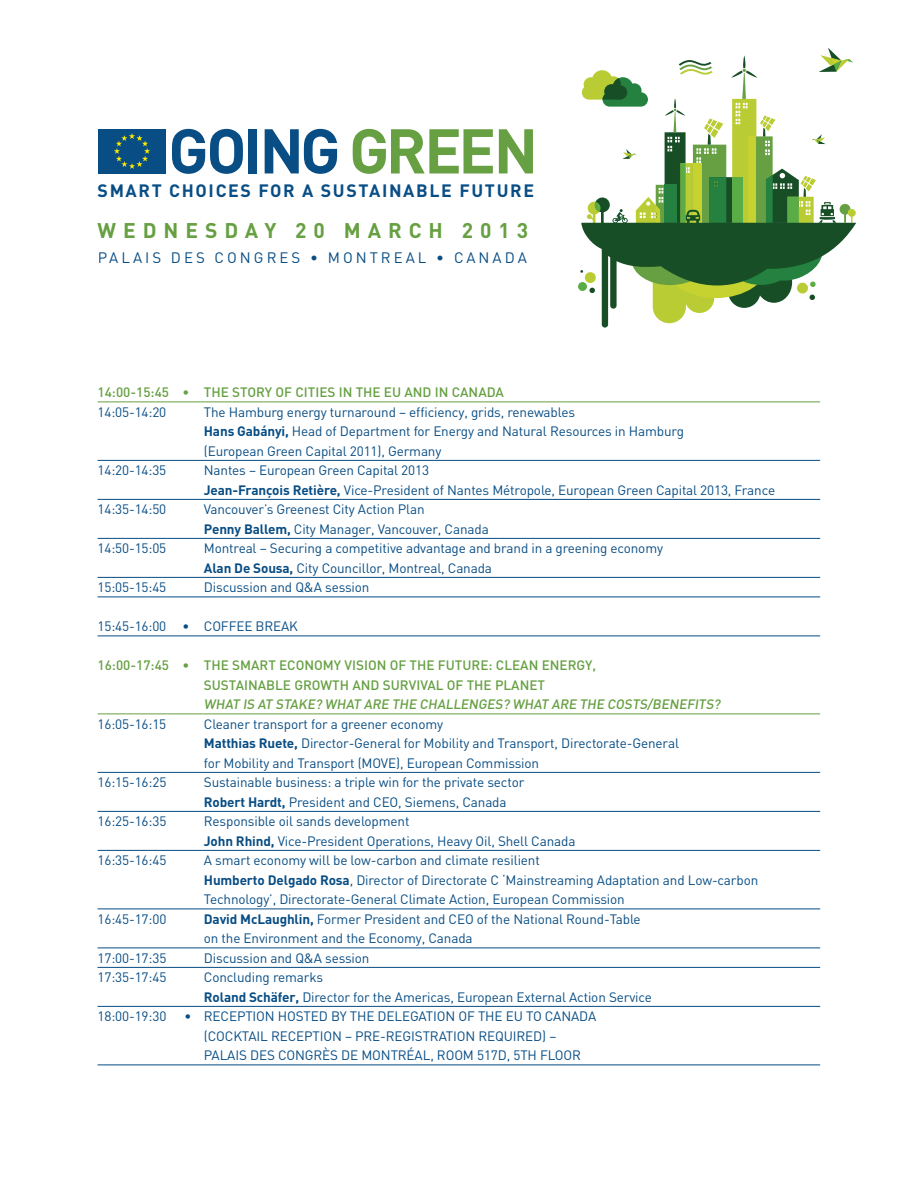
<style>
.page{position:relative;width:918px;height:1188px;background:#fff}
.page>*{position:absolute;margin:0;border:0;box-sizing:border-box;transform-origin:0 0}
.t1{font:700 21px "DIN";letter-spacing:.33em;color:#66a042}
.t2{font:700 17.7px "DIN";letter-spacing:.195em;color:#084d84}
.t3{font:15px "DIN";letter-spacing:.2em;color:#084d84}
.t4{font:13.5px/19.5px "DIN";letter-spacing:-.01em;color:#084d84}
.t5{font:500 13.5px/19.5px "DIN";color:#66a042}
.s1{font-weight:700}
.s2{font-weight:500}
</style>
<div class="page">
<hr style="left:98px;top:402px;width:722px;height:1px;background:#66a042">
<hr style="left:98px;top:460px;width:722px;height:1px;background:#084d84">
<hr style="left:98px;top:499px;width:722px;height:1px;background:#084d84">
<hr style="left:98px;top:538px;width:722px;height:1px;background:#084d84">
<hr style="left:98px;top:577px;width:722px;height:1px;background:#084d84">
<hr style="left:98px;top:597px;width:722px;height:1px;background:#084d84">
<hr style="left:98px;top:636px;width:722px;height:1px;background:#084d84">
<hr style="left:98px;top:714px;width:722px;height:1px;background:#66a042">
<hr style="left:98px;top:772px;width:722px;height:1px;background:#084d84">
<hr style="left:98px;top:811px;width:722px;height:1px;background:#084d84">
<hr style="left:98px;top:850px;width:722px;height:1px;background:#084d84">
<hr style="left:98px;top:909px;width:722px;height:1px;background:#084d84">
<hr style="left:98px;top:948px;width:722px;height:1px;background:#084d84">
<hr style="left:98px;top:967px;width:722px;height:1px;background:#084d84">
<hr style="left:98px;top:1006px;width:722px;height:1px;background:#084d84">
<hr style="left:98px;top:1065px;width:339px;height:1px;background:#084d84">
<hr style="left:437px;top:1065px;width:383px;height:1px;background:#084d84">
<div style="left:98px;top:129px;width:68px;height:45px;background:#084d84"></div>
<svg style="left:114px;top:133px;width:36px;height:36px"></svg>
<svg style="left:172px;top:129px;width:71px;height:45px"></svg>
<div style="left:248px;top:129px;width:9px;height:44px;background:#084d84"></div>
<svg style="left:265px;top:129px;width:72px;height:45px"></svg>
<svg style="left:353px;top:129px;width:140px;height:45px"></svg>
<svg style="left:499px;top:129px;width:34px;height:44px"></svg>
<svg style="left:578px;top:282px;width:9px;height:9px"></svg>
<svg style="left:580px;top:48px;width:276px;height:280px"></svg>
<h2 class="t2" style="left:98px;top:179px;width:438px">smart choices for a sustainable future</h2>
<h1 class="t1" style="left:98px;top:216px;width:432px">Wednesday 20 March 2013</h1>
<p class="t3" style="left:98px;top:248px;width:431px">Palais deS Congres • Montreal • Canada</p>
<p class="t5" style="left:98px;top:382px;width:408px">14:00-15:45 • THE STORY OF CITIES IN THE EU AND IN CANADA</p>
<p class="t4" style="left:98px;top:402px;width:85px">14:05-14:20 T</p>
<p class="t4" style="left:204px;top:402px;width:482px;text-indent:7px">he Hamburg energy turnaround – efficiency, grids, renewables<br><span class="s1">Hans Gabányi,</span> Head of Department for Energy and Natural Resources in Hamburg (European Green Capital 2011), Germany</p>
<p class="t4" style="left:98px;top:460px;width:86px">14:20-14:35 N</p>
<p class="t4" style="left:204px;top:460px;width:573px;text-indent:10px">antes – European Green Capital 2013<br><span class="s1">Jean-François Retière,</span> Vice-President of Nantes Métropole, European Green Capital 2013, France</p>
<p class="t4" style="left:98px;top:499px;width:70px">14:35-14:50</p>
<p class="t4" style="left:204px;top:499px;width:286px">Vancouver’s Greenest City Action Plan<br><span class="s1">Penny Ballem,</span> City Manager, Vancouver, Canada</p>
<p class="t4" style="left:98px;top:538px;width:70px">14:50-15:05</p>
<p class="t4" style="left:204px;top:538px;width:461px">Montreal – Securing a competitive advantage and brand in a greening economy<br><span class="s1">Alan De Sousa,</span> City Councillor, Montreal, Canada</p>
<p class="t4" style="left:98px;top:577px;width:85px">15:05-15:45 D</p>
<p class="t4" style="left:213px;top:577px;width:158px">iscussion and Q&amp;A session</p>
<p class="t4" style="left:98px;top:616px;width:197px">15:45-16:00 <span class="s2">•</span> Coffee break</p>
<p class="t5" style="left:98px;top:655px;width:358px">16:00-17:45 • THE SMART ECONOMY VISION OF THE FUTU</p>
<p class="t5" style="left:204px;top:655px;width:520px;text-indent:268px">RE: CLEAN ENERGY,<br>SUSTAINABLE GROWTH AND SU RVIVAL OF THE PLANET<br>WHAT IS AT STAKE? WHAT ARE THE CHALLENGES? WHAT ARE THE COSTS/BENEFITS?</p>
<p class="t4" style="left:98px;top:714px;width:85px">16:05-16:15 C</p>
<p class="t4" style="left:204px;top:714px;width:477px;text-indent:8px">leaner transport for a greener economy<br><span class="s1">Matthias Ruete,</span> D irector-General for Mobility and Transport, D irectorate-General for Mobility and Transport (MOVE), European Commission</p>
<p class="t4" style="left:98px;top:772px;width:85px">16:15-16:25 S</p>
<p class="t4" style="left:204px;top:772px;width:322px;text-indent:8px">ustainable business: a triple win for the private sector<br><span class="s1">Robert Hardt,</span> President and CEO</p>
<p class="t4" style="left:398px;top:792px;width:110px">, Siemens, Canada</p>
<p class="t4" style="left:98px;top:811px;width:70px">16:25-16:35</p>
<p class="t4" style="left:204px;top:811px;width:373px">Responsible oil sands development<br><span class="s1">John Rhind,</span> Vice-President Operations, Heavy Oil, Shell Canada</p>
<p class="t4" style="left:98px;top:850px;width:85px">16:35-16:45 A</p>
<p class="t4" style="left:215px;top:850px;width:326px">smart economy will be low-carbon and climate resilient</p>
<p class="t4" style="left:204px;top:870px;width:556px"><span class="s1">Humberto Delgado Rosa</span>, D irector of D irectorate C ‘Mainstreaming Adaptation and Low-carbon</p>
<p class="t4" style="left:183px;top:889px;width:444px">Technology’, Directorate-General Climate Action, European Commission</p>
<p class="t4" style="left:98px;top:909px;width:70px">16:45-17:00</p>
<p class="t4" style="left:204px;top:909px;width:254px"><span class="s1">David McLaughlin,</span> Former President and CEO</p>
<p class="t4" style="left:477px;top:909px;width:165px">of the National Round-Table</p>
<p class="t4" style="left:204px;top:928px;width:270px">on the Environment and the Economy, Canada</p>
<p class="t4" style="left:98px;top:948px;width:85px">17:00-17:35 D</p>
<p class="t4" style="left:213px;top:948px;width:158px">iscussion and Q&amp;A session</p>
<p class="t4" style="left:98px;top:967px;width:85px">17:35-17:45 C</p>
<p class="t4" style="left:204px;top:967px;width:450px;text-indent:8px">oncluding remarks<br><span class="s1">Roland Schäfer,</span> D irector for the Americas, European External Action Service</p>
<p class="t4" style="left:98px;top:1006px;width:70px">18:00-19:30</p>
<p class="t4" style="left:204px;top:1006px;width:394px;text-indent:-19px"><span class="s2">•</span> Reception h osted by th e D elegation of th e EU to Canada (Cocktail reception – pre-registration requ ired) –<br>Palais des Congrès de Montréal, room 517d, 5th floor</p>
</div>
